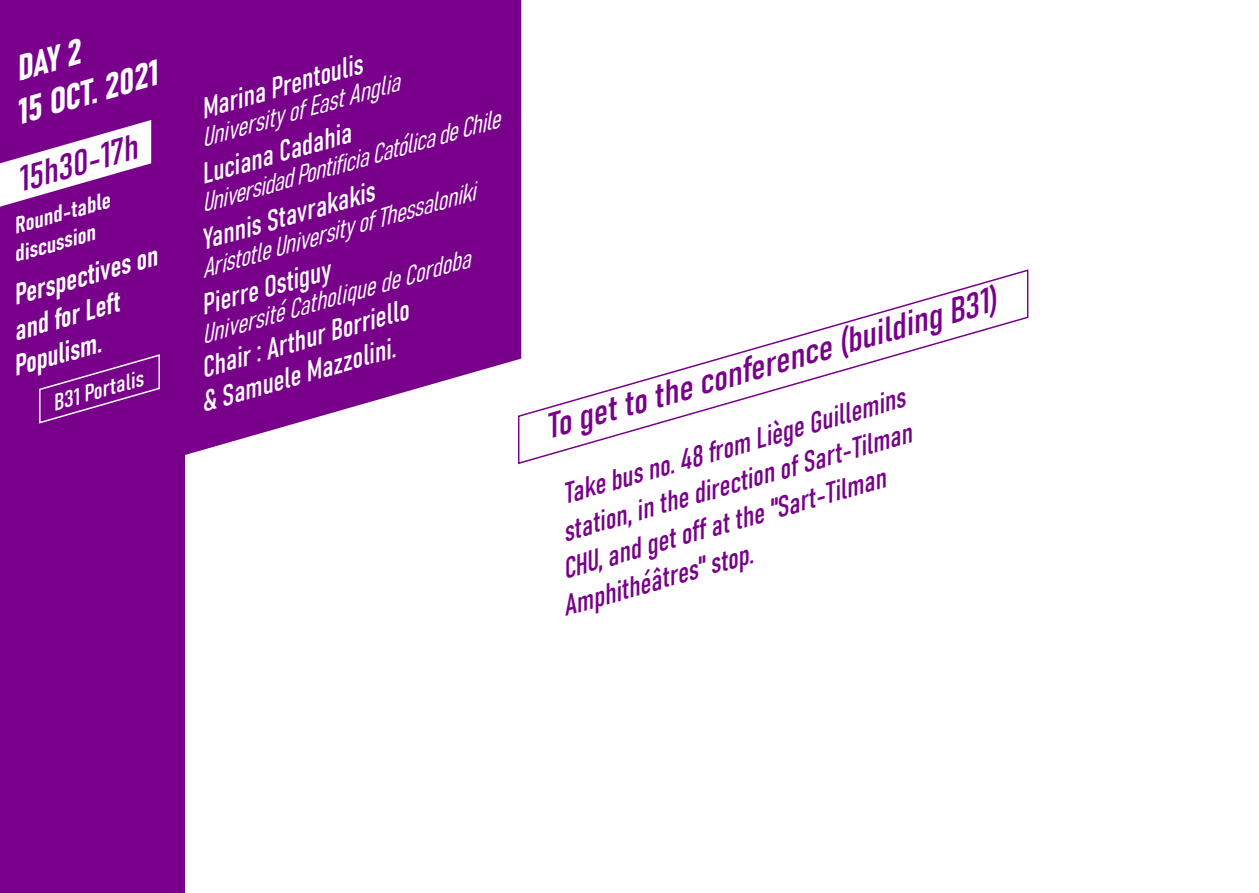
<style>
.page{position:relative;width:1259px;height:893px;background:#fff}
.page>*{position:absolute;margin:0;border:0;box-sizing:border-box;transform-origin:0 0}
.t1{font:italic 34.5px "Bahnschrift";color:#78008b;scale:1.08 1}
.t2{font:italic 34.5px "Bahnschrift";color:#fff;scale:1.08 1}
.t3{font:italic 28.5px/33px "Bahnschrift";color:#fff}
.t4{font:italic 28.5px "Bahnschrift";color:#78008b}
.t5{font:italic 25.5px "Bahnschrift";color:#fff}
.t6{font:italic 22.5px "Bahnschrift";color:#fff;scale:1.08 1}
</style>
<div class="page">
<div style="left:0;top:0;width:184px;height:893px;background:#78008b"></div>
<svg style="left:0;top:120px;width:151px;height:87px"></svg>
<svg style="left:184px;top:0;width:337px;height:457px;fill:#78008b"></svg>
<svg style="left:39px;top:354px;width:121px;height:70px"></svg>
<svg style="left:517px;top:268px;width:512px;height:197px"></svg>
<p class="t2" style="left:8px;top:44px;width:62px;rotate:-16deg">DAY 2</p>
<p class="t2" style="left:8px;top:88px;width:136px;rotate:-16deg">15 OCT. 2021</p>
<p class="t1" style="left:9px;top:156px;width:116px;rotate:-16deg">15h30-17h</p>
<p class="t6" style="left:9px;top:210px;width:93px;rotate:-16deg">Round-table</p>
<p class="t6" style="left:9px;top:238px;width:79px;rotate:-16deg">discussion</p>
<p class="t3" style="left:-2px;top:280px;width:160px;line-height:34.2px;text-indent:10px;rotate:-16deg">Perspectives on and for Left</p>
<p class="t3" style="left:8px;top:349px;width:91px;rotate:-16deg">Populism.</p>
<p class="t6" style="left:48px;top:387px;width:88px;rotate:-16deg">B31 Portalis</p>
<p class="t3" style="left:195px;top:91px;width:168px;rotate:-16deg">Marina Prentoulis</p>
<p class="t5" style="left:195px;top:120px;width:207px;rotate:-16deg">University of East Anglia</p>
<p class="t5" style="left:195px;top:185px;width:311px;rotate:-16deg">Universidad Pontificia Católica de Chile</p>
<p class="t3" style="left:195px;top:157px;width:157px;rotate:-16deg">Luciana Cadahia</p>
<p class="t5" style="left:195px;top:251px;width:285px;rotate:-16deg">Aristotle University of Thessaloniki</p>
<p class="t3" style="left:195px;top:222px;width:181px;rotate:-16deg">Yannis Stavrakakis</p>
<p class="t5" style="left:195px;top:316px;width:280px;rotate:-16deg">Université Catholique de Cordoba</p>
<p class="t3" style="left:195px;top:288px;width:135px;rotate:-16deg">Pierre Ostiguy</p>
<p class="t3" style="left:186px;top:353px;width:226px;text-indent:9px;rotate:-16deg">Chair : Arthur Borriello &amp; Samuele Mazzolini.</p>
<p class="t1" style="left:538px;top:402px;width:434px;rotate:-16deg">To get to the conference (building B31)</p>
<p class="t4" style="left:556px;top:474px;width:356px;rotate:-16deg">Take bus no. 48 from Liège Guillemins</p>
<p class="t4" style="left:556px;top:511px;width:364px;rotate:-16deg">station, in the direction of Sart-Tilman</p>
<p class="t4" style="left:556px;top:548px;width:336px;rotate:-16deg">CHU, and get off at the "Sart-Tilman</p>
<p class="t4" style="left:556px;top:586px;width:198px;rotate:-16deg">Amphithéâtres" stop.</p>
</div>
